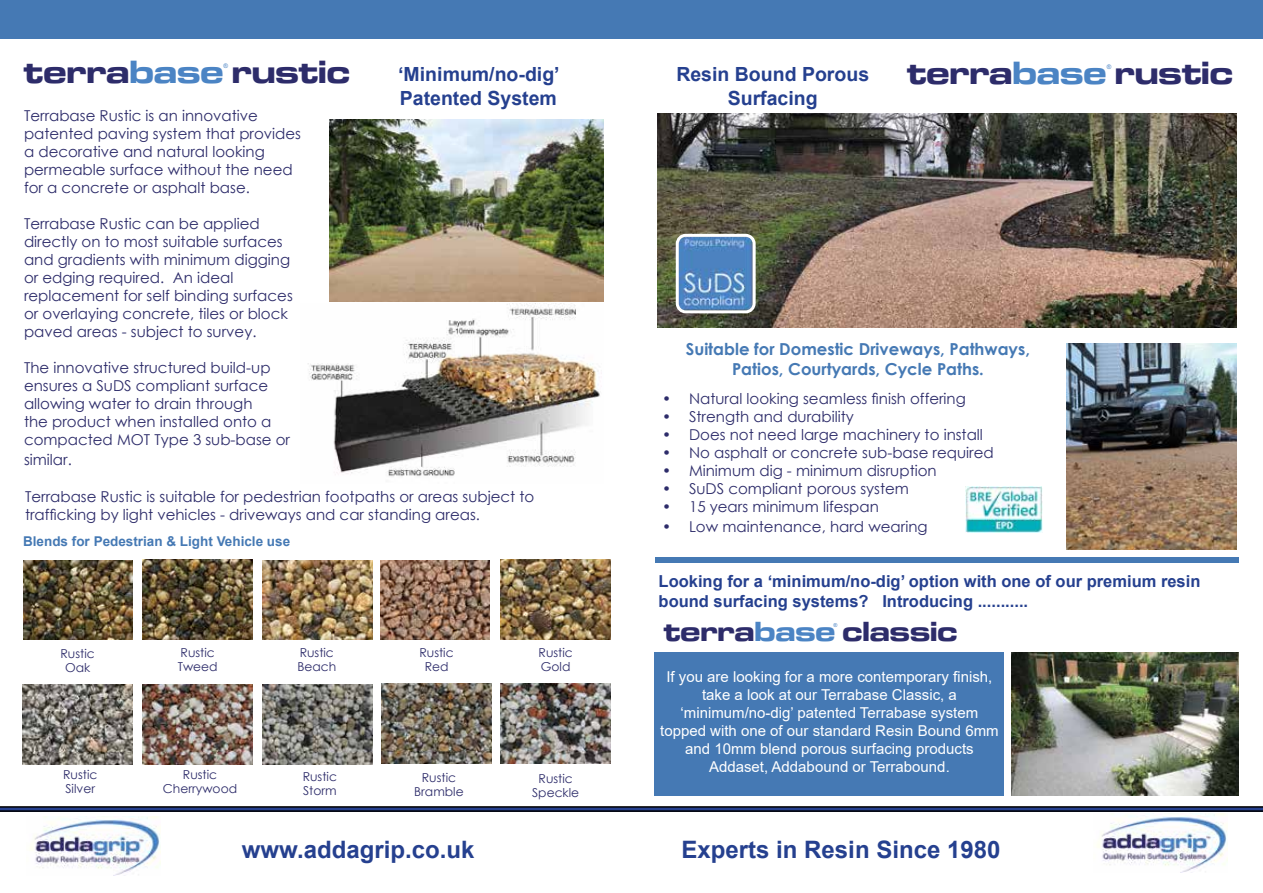
<style>
.page{position:relative;width:1263px;height:893px;background:#fff}
.page>*{position:absolute;margin:0;border:0;box-sizing:border-box;transform-origin:0 0}
.t1{font:33.3px "Microgramma D Bold Exte";color:#2d2c6a}
.t2{font:28.65px "Microgramma D Bold Exte";color:#2d2c6a}
.t3{font:700 24px "Arial";color:#25408f}
.t4{font:700 19.5px/23.4px "Arial";color:#25408f;text-align:center}
.t5{font:700 16.5px/19.8px "Arial";color:#25408f}
.t6{font:700 16.5px/19.8px "Century Gothic";color:#4579b4;text-align:center}
.t7{font:15px/18px "Century Gothic";color:#2d2c6a}
.t8{font:15px/18px "Arial";color:#fff;text-align:center}
.t9{font:700 13.5px "Arial";color:#4579b4}
.t10{font:12.3px/14.7px "Century Gothic";color:#2d2c6a;text-align:center}
.t11{font:6.15px "Arial";color:#4b84c4}
.t12{font:5.4px "Arial";color:#4b84c4}
.s1{color:#4b84c4}
</style>
<div class="page">
<img style="left:501px;top:560px;width:109px;height:80px">
<img style="left:30px;top:816px;width:131px;height:59px">
<img style="left:263px;top:560px;width:109px;height:80px">
<img style="left:657px;top:114px;width:580px;height:213px">
<img style="left:23px;top:560px;width:110px;height:80px">
<img style="left:380px;top:560px;width:110px;height:80px">
<img style="left:143px;top:560px;width:109px;height:80px">
<img style="left:23px;top:685px;width:109px;height:79px">
<img style="left:382px;top:684px;width:109px;height:79px">
<img style="left:501px;top:684px;width:109px;height:79px">
<img style="left:263px;top:685px;width:109px;height:79px">
<img style="left:143px;top:685px;width:109px;height:79px">
<div style="left:655px;top:652px;width:349px;height:144px;background:#4579b4"></div>
<img style="left:1011px;top:652px;width:227px;height:144px">
<img style="left:308px;top:303px;width:294px;height:174px">
<svg style="left:0;top:806px;width:1263px;height:6px;background:#18254a"></svg>
<img style="left:677px;top:235px;width:77px;height:77px">
<div style="left:676px;top:234px;width:80px;height:79px;border:3px solid #fff;border-radius:9px"></div>
<img style="left:329px;top:119px;width:274px;height:182px">
<div style="left:0;top:0;width:1263px;height:38px;background:#4579b4"></div>
<img style="left:1067px;top:343px;width:170px;height:206px">
<div style="left:655px;top:557px;width:583px;height:5px;background:#4579b4"></div>
<img style="left:966px;top:486px;width:76px;height:46px">
<img style="left:1097px;top:813px;width:130px;height:59px">
<h1 class="t1" style="left:24px;top:49px;width:327px">terra<span class="s1">base</span> rustic</h1>
<p class="t11" style="left:224px;top:62px;width:6px">®</p>
<p class="t7" style="left:24px;top:107px;width:279px">Terrabase Rustic is an innovative patented paving system that provides a decorative and natural looking permeable surface without the need for a concrete or asphalt base.</p>
<p class="t7" style="left:24px;top:215px;width:270px">Terrabase Rustic can be applied directly on to most suitable surfaces and gradients with minimum digging or edging required. An ideal replacement for self binding surfaces or overlaying concrete, tiles or block paved areas - subject to survey.</p>
<p class="t7" style="left:24px;top:359px;width:268px">The innovative structured build-up ensures a SuDS compliant surface allowing water to drain through<br>the product when installed onto a compacted MOT Type 3 sub-base or</p>
<p class="t7" style="left:24px;top:451px;width:49px">similar.</p>
<h3 class="t4" style="left:398px;top:63px;width:163px;text-align:left">‘Minimum/no-dig’<br>Patented System</h3>
<p class="t7" style="left:25px;top:487px;width:511px">Terrabase Rustic is suitable for pedestrian footpaths or areas subject to trafficking by light vehicles - driveways and car standing areas.</p>
<p class="t9" style="left:23px;top:531px;width:269px">Blends for Pedestrian &amp; Light Vehicle use</p>
<p class="t10" style="left:61px;top:646px;width:36px">Rustic<br>Oak</p>
<p class="t10" style="left:539px;top:645px;width:36px;text-align:left">Rustic<br>Gold</p>
<p class="t10" style="left:178px;top:645px;width:41px;text-align:left">Rustic<br>Tweed</p>
<p class="t10" style="left:297px;top:645px;width:40px;text-align:left">Rustic<br>Beach</p>
<p class="t10" style="left:419px;top:645px;width:36px">Rustic<br>Red</p>
<p class="t10" style="left:63px;top:767px;width:36px;text-align:left">Rustic<br>Silver</p>
<p class="t10" style="left:163px;top:767px;width:76px">Rustic<br>Cherrywood</p>
<p class="t10" style="left:303px;top:769px;width:36px;text-align:left">Rustic<br>Storm</p>
<p class="t10" style="left:414px;top:770px;width:51px">Rustic<br>Bramble</p>
<p class="t10" style="left:532px;top:771px;width:49px">Rustic<br>Speckle</p>
<h3 class="t4" style="left:676px;top:63px;width:194px">Resin Bound Porous<br>Surfacing</h3>
<h1 class="t1" style="left:907px;top:51px;width:327px">terra<span class="s1">base</span> rustic</h1>
<p class="t11" style="left:1107px;top:63px;width:6px">®</p>
<p class="t6" style="left:686px;top:338px;width:346px">Suitable for Domestic Driveways, Pathways,<br>Patios, Courtyards, Cycle Paths.</p>
<p class="t7" style="left:662px;top:389px;width:305px">• Natural looking seamless finish offering</p>
<p class="t7" style="left:662px;top:407px;width:193px">• Strength and durability</p>
<p class="t7" style="left:662px;top:425px;width:322px">• Does not need large machinery to install</p>
<p class="t7" style="left:662px;top:443px;width:333px">• No asphalt or concrete sub-base required</p>
<p class="t7" style="left:662px;top:461px;width:276px">• Minimum dig - minimum disruption</p>
<p class="t7" style="left:662px;top:479px;width:248px">• SuDS compliant porous system</p>
<p class="t7" style="left:662px;top:497px;width:218px">• 15 years minimum lifespan</p>
<p class="t7" style="left:662px;top:517px;width:267px">• Low maintenance, hard wearing</p>
<p class="t5" style="left:659px;top:572px;width:543px">Looking for a ‘minimum/no-dig’ option with one of our premium resin bound surfacing systems? Introducing ...........</p>
<h2 class="t2" style="left:664px;top:612px;width:295px">terra<span class="s1">base</span> classic</h2>
<p class="t12" style="left:833px;top:622px;width:5px">®</p>
<p class="t8" style="left:660px;top:668px;width:340px">If you are looking for a more contemporary finish, take a look at our Terrabase Classic, a ‘minimum/no-dig’ patented Terrabase system topped with one of our standard Resin Bound 6mm and 10mm blend porous surfacing products Addaset, Addabound or Terrabound.</p>
<h3 class="t3" style="left:242px;top:833px;width:234px">www.addagrip.co.uk</h3>
<h3 class="t3" style="left:681px;top:833px;width:320px">Experts in Resin Since 1980</h3>
</div>
